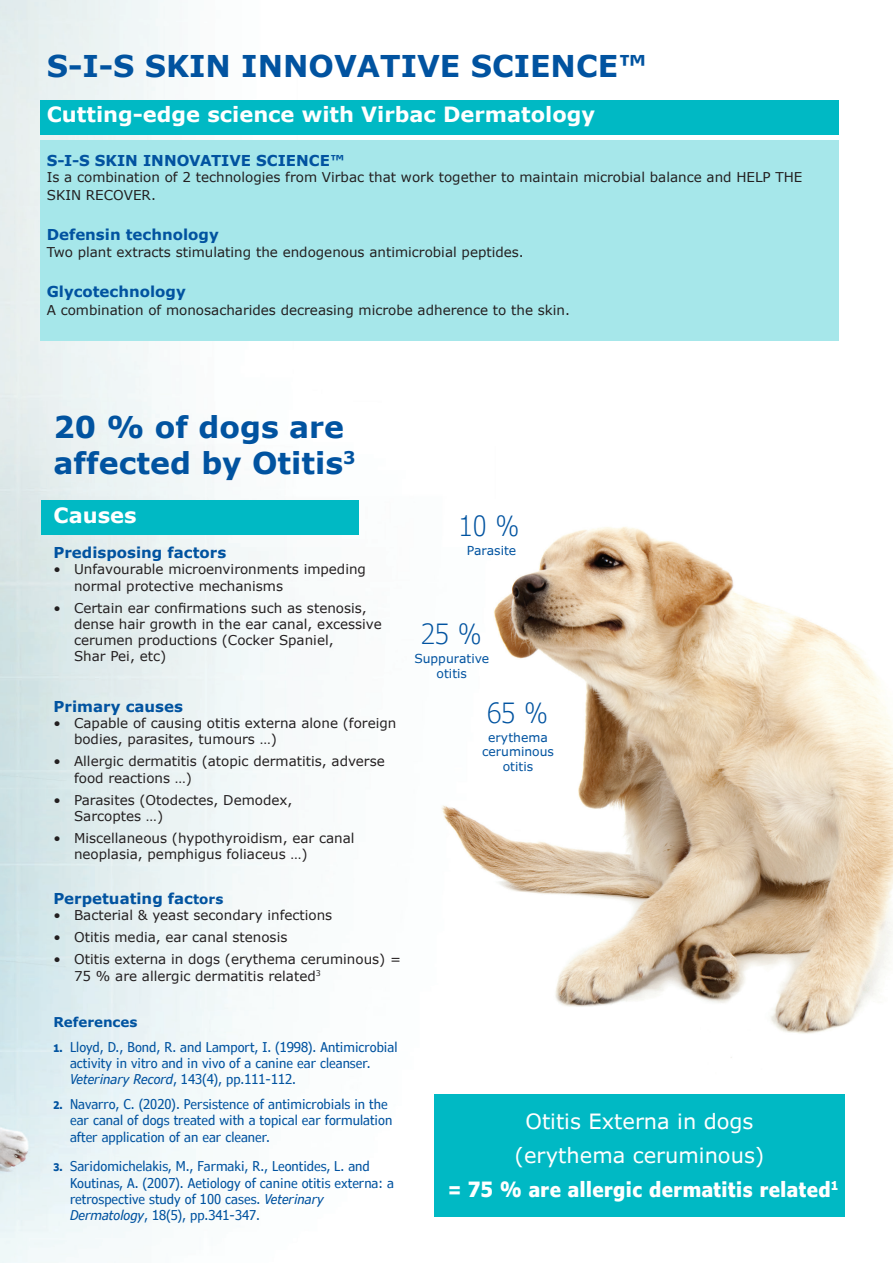
<style>
.page{position:relative;width:893px;height:1263px;background:#fff}
.page>*{position:absolute;margin:0;border:0;box-sizing:border-box;transform-origin:0 0}
.t1{font:700 30px/36px "Verdana";color:#0153a0}
.t2{font:300 condensed 27.75px "Verdana Pro";color:#0153a0}
.t3{font:700 21px "Verdana";color:#fff}
.t4{font:21px "Verdana Pro";color:#fff}
.t5{font:700 condensed 21px "Verdana Pro";letter-spacing:.025em;color:#fff}
.t6{font:700 15px "Verdana Pro";color:#0153a0}
.t7{font:13.5px/16.2px "Verdana";color:#231f20}
.t8{font:condensed 13.5px/16.2px "Verdana Pro";color:#0153a0}
.t9{font:700 13.5px "Verdana Pro";color:#0153a0}
.t10{font:12.3px/14.9px "Verdana Pro";color:#0153a0;text-align:center}
.s1{font-size:13.5px}
.s2{font-weight:700;font-size:10.5px}
.s3{font-style:italic}
</style>
<div class="page">
<img style="left:0;top:0;width:845px;height:1263px">
<div style="left:41px;top:100px;width:798px;height:34px;background:#00b9c4"></div>
<div style="left:41px;top:140px;width:798px;height:200px;background:#a6e7ea"></div>
<div style="left:41px;top:501px;width:318px;height:34px;background:#00b9c4"></div>
<img style="left:438px;top:487px;width:455px;height:607px">
<div style="left:434px;top:1094px;width:411px;height:122px;background:#00b9c4"></div>
<p class="t1" style="left:47px;top:48px;width:602px">S-I-S SKIN INNOVATIVE SCIENCE™</p>
<p class="t3" style="left:47px;top:101px;width:550px">Cutting-edge science with Virbac Dermatology</p>
<p class="t6" style="left:47px;top:151px;width:299px">S-I-S SKIN INNOVATIVE SCIENCE™</p>
<p class="t7" style="left:47px;top:168px;width:757px;line-height:18px">Is a combination of 2 technologies from Virbac that work together to maintain microbial balance and HELP THE<br>SKIN RECOVER.</p>
<p class="t6" style="left:47px;top:225px;width:174px">Defensin technology</p>
<p class="t7" style="left:47px;top:244px;width:479px">Two plant extracts stimulating the endogenous antimicrobial peptides.</p>
<p class="t6" style="left:47px;top:282px;width:141px">Glycotechnology</p>
<p class="t7" style="left:47px;top:302px;width:525px">A combination of monosacharides decreasing microbe adherence to the skin.</p>
<p class="t1" style="left:54px;top:409px;width:304px">20 % of dogs are affected by Otitis<sup>3</sup></p>
<p class="t3" style="left:54px;top:502px;width:85px">Causes</p>
<p class="t6" style="left:54px;top:543px;width:174px">Predisposing factors</p>
<p class="t7" style="left:74px;top:562px;width:293px;text-indent:-20px">• Unfavourable microenvironments impeding normal protective mechanisms</p>
<p class="t7" style="left:74px;top:600px;width:309px;text-indent:-20px">• Certain ear confirmations such as stenosis, dense hair growth in the ear canal, excessive cerumen productions (Cocker Spaniel,<br>Shar Pei, etc)</p>
<p class="t6" style="left:54px;top:697px;width:131px">Primary causes</p>
<p class="t7" style="left:74px;top:715px;width:324px;text-indent:-20px">• Capable of causing otitis externa alone (foreign bodies, parasites, tumours …)</p>
<p class="t7" style="left:74px;top:754px;width:312px;text-indent:-20px">• Allergic dermatitis (atopic dermatitis, adverse food reactions …)</p>
<p class="t7" style="left:74px;top:792px;width:220px;text-indent:-20px">• Parasites (Otodectes, Demodex,<br>Sarcoptes …)</p>
<p class="t7" style="left:74px;top:830px;width:282px;text-indent:-20px">• Miscellaneous (hypothyroidism, ear canal neoplasia, pemphigus foliaceus …)</p>
<p class="t6" style="left:54px;top:888px;width:171px">Perpetuating fac<span class="s1">tors</span></p>
<p class="t7" style="left:54px;top:907px;width:280px">• Bacterial &amp; yeast secondary infections</p>
<p class="t7" style="left:54px;top:929px;width:235px">• Otitis media, ear canal stenosis</p>
<p class="t7" style="left:74px;top:951px;width:329px;text-indent:-20px">• Otitis externa in dogs (erythema ceruminous) =<br>75 % are allergic dermatitis related<sup>3</sup></p>
<p class="t9" style="left:54px;top:1014px;width:85px">References</p>
<p class="t8" style="left:70px;top:1039px;width:329px;text-indent:-16px"><span class="s2">1.</span> Lloyd, D., Bond, R. and Lamport, I. (1998). Antimicrobial activity in vitro and in vivo of a canine ear cleanser.<br><span class="s3">Veterinary Record</span>, 143(4), pp.111-112.</p>
<p class="t8" style="left:70px;top:1096px;width:324px;text-indent:-16px"><span class="s2">2.</span> Navarro, C. (2020). Persistence of antimicrobials in the ear canal of dogs treated with a topical ear formulation after application of an ear cleaner.</p>
<p class="t8" style="left:70px;top:1158px;width:325px;text-indent:-16px"><span class="s2">3.</span> Saridomichelakis, M., Farmaki, R., Leontides, L. and Koutinas, A. (2007). Aetiology of canine otitis externa: a retrospective study of 100 cases. <span class="s3">Veterinary Dermatology</span>, 18(5), pp.341-347.</p>
<p class="t2" style="left:459px;top:508px;width:63px">10 %</p>
<p class="t10" style="left:467px;top:543px;width:51px">Parasite</p>
<p class="t2" style="left:421px;top:616px;width:63px">25 %</p>
<p class="t10" style="left:414px;top:651px;width:76px">Suppurative</p>
<p class="t10" style="left:437px;top:666px;width:32px">otitis</p>
<p class="t2" style="left:487px;top:695px;width:63px">65 %</p>
<p class="t10" style="left:482px;top:730px;width:73px">erythema ceruminous</p>
<p class="t10" style="left:503px;top:759px;width:32px">otitis</p>
<p class="t4" style="left:525px;top:1108px;width:230px">Otitis Externa in dogs</p>
<p class="t4" style="left:515px;top:1142px;width:251px">(erythema ceruminous)</p>
<p class="t5" style="left:448px;top:1175px;width:392px">= 75 % are allergic dermatitis related<sup>1</sup></p>
</div>
